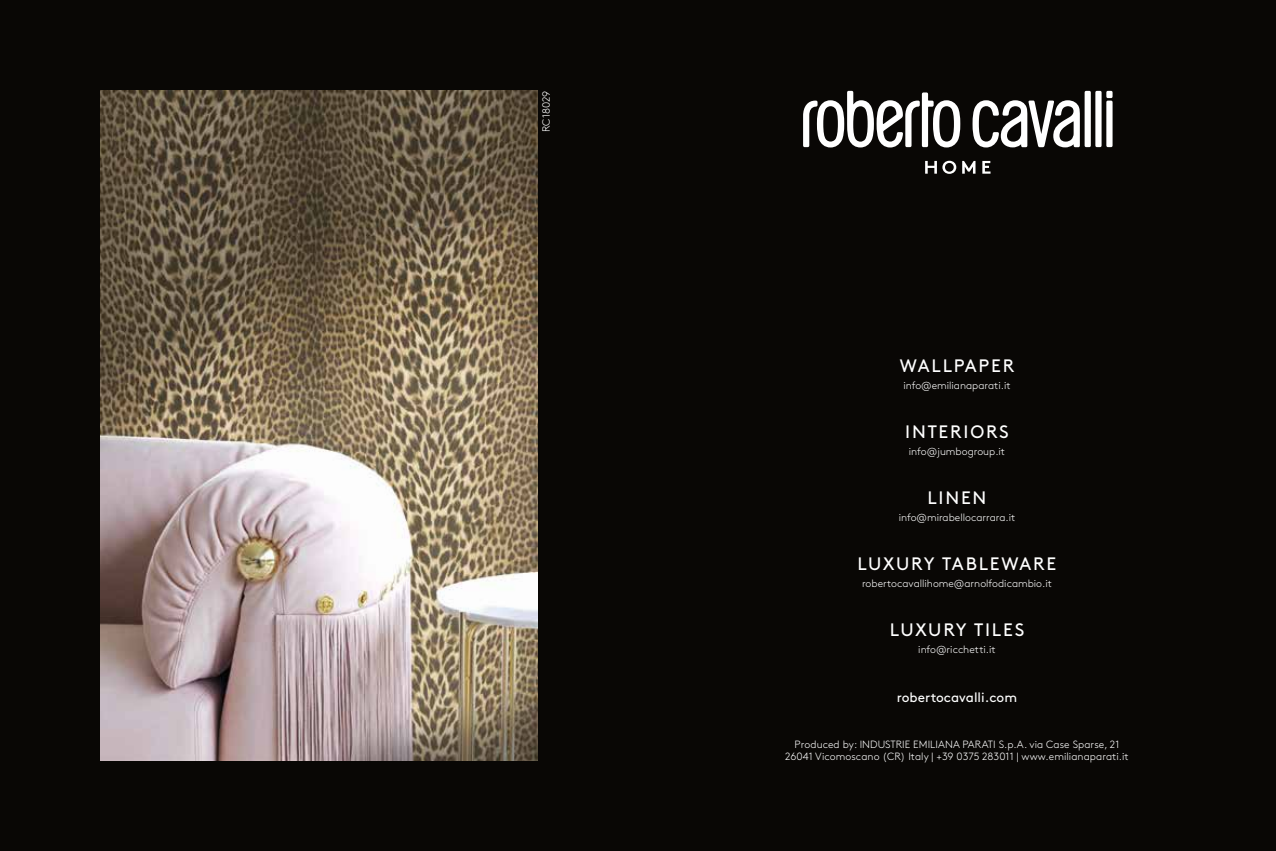
<style>
.page{position:relative;width:1276px;height:851px;background:#fff}
.page>*{position:absolute;margin:0;border:0;box-sizing:border-box;transform-origin:0 0}
.t1{font:18px "Brown";letter-spacing:.1em;color:#fff}
.t2{font:13.5px "Brown";color:#fff}
.t3{font:300 10.5px/12.6px "Brown";color:#fff;text-align:center}
</style>
<div class="page">
<div style="left:0;top:0;width:1276px;height:850px;background:#090705"></div>
<img style="left:101px;top:91px;width:436px;height:669px">
<svg style="left:803px;top:91px;width:157px;height:56px"></svg>
<svg style="left:972px;top:91px;width:140px;height:56px"></svg>
<svg style="left:925px;top:161px;width:31px;height:13px"></svg>
<svg style="left:962px;top:161px;width:13px;height:13px"></svg>
<svg style="left:982px;top:161px;width:8px;height:13px"></svg>
<p class="t3" style="left:539px;top:132px;width:43px;rotate:-90deg">RC18029</p>
<h1 class="t1" style="left:899px;top:352px;width:116px">WALLPAPER</h1>
<p class="t3" style="left:903px;top:378px;width:109px">info@emilianaparati.it</p>
<h1 class="t1" style="left:905px;top:418px;width:105px">INTERIORS</h1>
<p class="t3" style="left:909px;top:444px;width:98px">info@jumbogroup.it</p>
<h1 class="t1" style="left:927px;top:484px;width:61px">LINEN</h1>
<p class="t3" style="left:898px;top:510px;width:118px">info@mirabellocarrara.it</p>
<h1 class="t1" style="left:857px;top:550px;width:200px">LUXURY TABLEWARE</h1>
<p class="t3" style="left:862px;top:576px;width:191px">robertocavallihome@arnolfodicambio.it</p>
<h1 class="t1" style="left:889px;top:616px;width:136px">LUXURY TILES</h1>
<p class="t3" style="left:918px;top:642px;width:79px">info@ricchetti.it</p>
<p class="t2" style="left:897px;top:687px;width:122px">robertocavalli.com</p>
<p class="t3" style="left:785px;top:737px;width:345px">Produced by: INDUSTRIE EMILIANA PARATI S.p.A. via Case Sparse, 21<br>26041 Vicomoscano (CR) Italy | +39 0375 283011 | www.emilianaparati.it</p>
</div>
